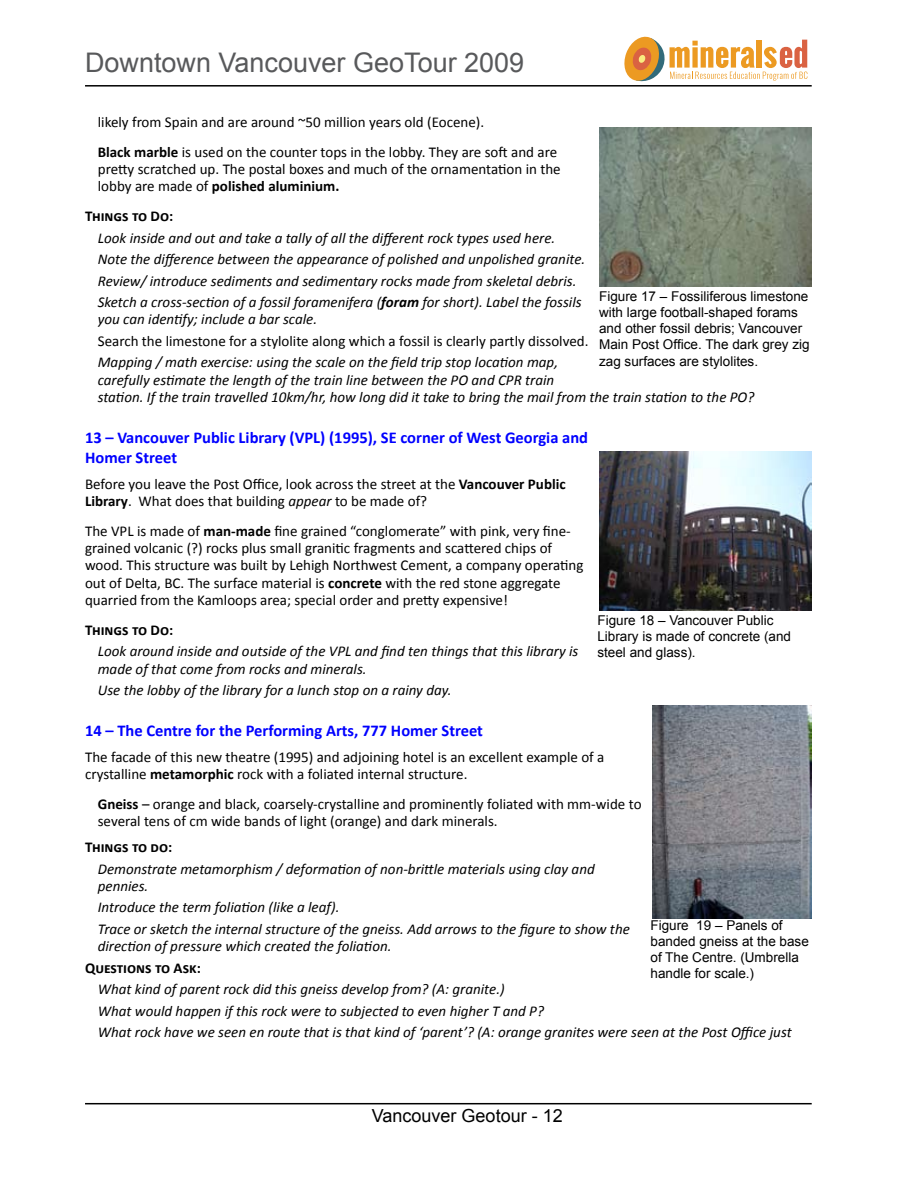
<style>
.page{position:relative;width:918px;height:1188px;background:#fff}
.page>*{position:absolute;margin:0;border:0;box-sizing:border-box;transform-origin:0 0}
.t1{font:27px "Arial";color:#58595b}
.t2{font:18px "Arial";color:#000}
.t3{font:700 16.5px/19.8px "Calibri";color:#00f}
.t4{font:italic 15px/17.2px "Calibri";color:#000}
.t5{font:15px/17.2px "Calibri";color:#000}
.t6{font:700 15px "Calibri";color:#000}
.t7{font:13.5px/16.2px "Arial";color:#000}
.s1{font-weight:700}
.s2{font-style:italic}
</style>
<div class="page">
<hr style="left:85px;top:85px;width:727px;height:2px;background:#000">
<hr style="left:85px;top:1103px;width:727px;height:1px;background:#000">
<svg style="left:624px;top:36px;width:183px;height:46px"></svg>
<img style="left:599px;top:128px;width:213px;height:159px">
<img style="left:599px;top:451px;width:213px;height:160px">
<img style="left:653px;top:706px;width:159px;height:212px">
<h1 class="t1" style="left:85px;top:45px;width:441px">Downtown Vancouver GeoTour 2009</h1>
<p class="t5" style="left:98px;top:106px;width:461px;line-height:30px">likely from Spain and are around ~50 million years old (Eocene).<br><span class="s1">Black marble</span> is used on the counter tops in the lobby. They are soft and are</p>
<p class="t5" style="left:98px;top:159px;width:464px">pretty scratched up. The postal boxes and much of the ornamentation in the lobby are made of <span class="s1">polished aluminium.</span></p>
<p class="t6" style="left:85px;top:207px;width:90px">Things to Do:</p>
<p class="t4" style="left:98px;top:226px;width:489px;line-height:21.6px">Look inside and out and take a tally of all the different rock types used here.<br>Note the difference between the appearance of polished and unpolished granite.<br>Review/ introduce sediments and sedimentary rocks made from skeletal debris.<br>Sketch a cross-section of a fossil foramenifera (<span class="s1">foram</span> for short). Label the fossils</p>
<p class="t4" style="left:98px;top:310px;width:221px">you can identify; include a bar scale.</p>
<p class="t5" style="left:98px;top:332px;width:492px">Search the limestone for a stylolite along which a fossil is clearly partly dissolved.</p>
<p class="t4" style="left:98px;top:353px;width:658px">Mapping / math exercise: using the scale on the field trip stop location map,<br>carefully estimate the length of the train line between the PO and CPR train<br>station. If the train travelled 10km/hr, how long did it take to bring the mail from the train station to the PO?</p>
<p class="t3" style="left:85px;top:427px;width:505px">13 – Vancouver Public Library (VPL) (1995), SE corner of West Georgia and<br>Homer Street</p>
<p class="t5" style="left:85px;top:474px;width:482px">Before you leave the Post Office, look across the street at the <span class="s1">Vancouver Public<br>Library</span>. What does that building <span class="s2">appear</span> to be made of?</p>
<p class="t5" style="left:85px;top:521px;width:500px">The VPL is made of <span class="s1">man-made</span> fine grained “conglomerate” with pink, very fine&shy;grained volcanic (?) rocks plus small granitic fragments and scattered chips of wood. This structure was built by Lehigh Northwest Cement, a company operating out of Delta, BC. The surface material is <span class="s1">concrete</span> with the red stone aggregate quarried from the Kamloops area; special order and pretty expensive!</p>
<p class="t6" style="left:85px;top:621px;width:90px">Things to Do:</p>
<p class="t4" style="left:98px;top:642px;width:482px">Look around inside and outside of the VPL and find ten things that this library is made of that come from rocks and minerals.</p>
<p class="t4" style="left:98px;top:681px;width:355px">Use the lobby of the library for a lunch stop on a rainy day.</p>
<p class="t3" style="left:85px;top:720px;width:399px">14 – The Centre for the Performing Arts, 777 Homer Street</p>
<p class="t5" style="left:85px;top:748px;width:521px">The facade of this new theatre (1995) and adjoining hotel is an excellent example of a crystalline <span class="s1">metamorphic</span> rock with a foliated internal structure.</p>
<p class="t5" style="left:98px;top:795px;width:545px"><span class="s1">Gneiss</span> – orange and black, coarsely-crystalline and prominently foliated with mm-wide to several tens of cm wide bands of light (orange) and dark minerals.</p>
<p class="t6" style="left:85px;top:838px;width:89px">Things to do:</p>
<p class="t4" style="left:98px;top:859px;width:498px">Demonstrate metamorphism / deformation of non-brittle materials using clay and pennies.</p>
<p class="t4" style="left:98px;top:896px;width:534px;line-height:21.5px">Introduce the term foliation (like a leaf).<br>Trace or sketch the internal structure of the gneiss. Add arrows to the figure to show the</p>
<p class="t4" style="left:98px;top:937px;width:295px">direction of pressure which created the foliation.</p>
<p class="t6" style="left:85px;top:958px;width:117px">Questions to Ask:</p>
<p class="t4" style="left:98px;top:978px;width:695px;line-height:21.5px">What kind of parent rock did this gneiss develop from? (A: granite.)<br>What would happen if this rock were to subjected to even higher T and P?<br>What rock have we seen en route that is that kind of ‘parent’? (A: orange granites were seen at the Post Office just</p>
<p class="t7" style="left:599px;top:288px;width:212px">Figure 17 – Fossiliferous limestone with large football-shaped forams and other fossil debris; Vancouver Main Post Office. The dark grey zig zag surfaces are stylolites.</p>
<p class="t7" style="left:597px;top:612px;width:195px">Figure 18 – Vancouver Public<br>Library is made of concrete (and steel and glass).</p>
<p class="t7" style="left:651px;top:917px;width:160px">Figure 19 – Panels of banded gneiss at the base of The Centre. (Umbrella handle for scale.)</p>
<p class="t2" style="left:372px;top:1104px;width:192px">Vancouver Geotour - 12</p>
</div>
